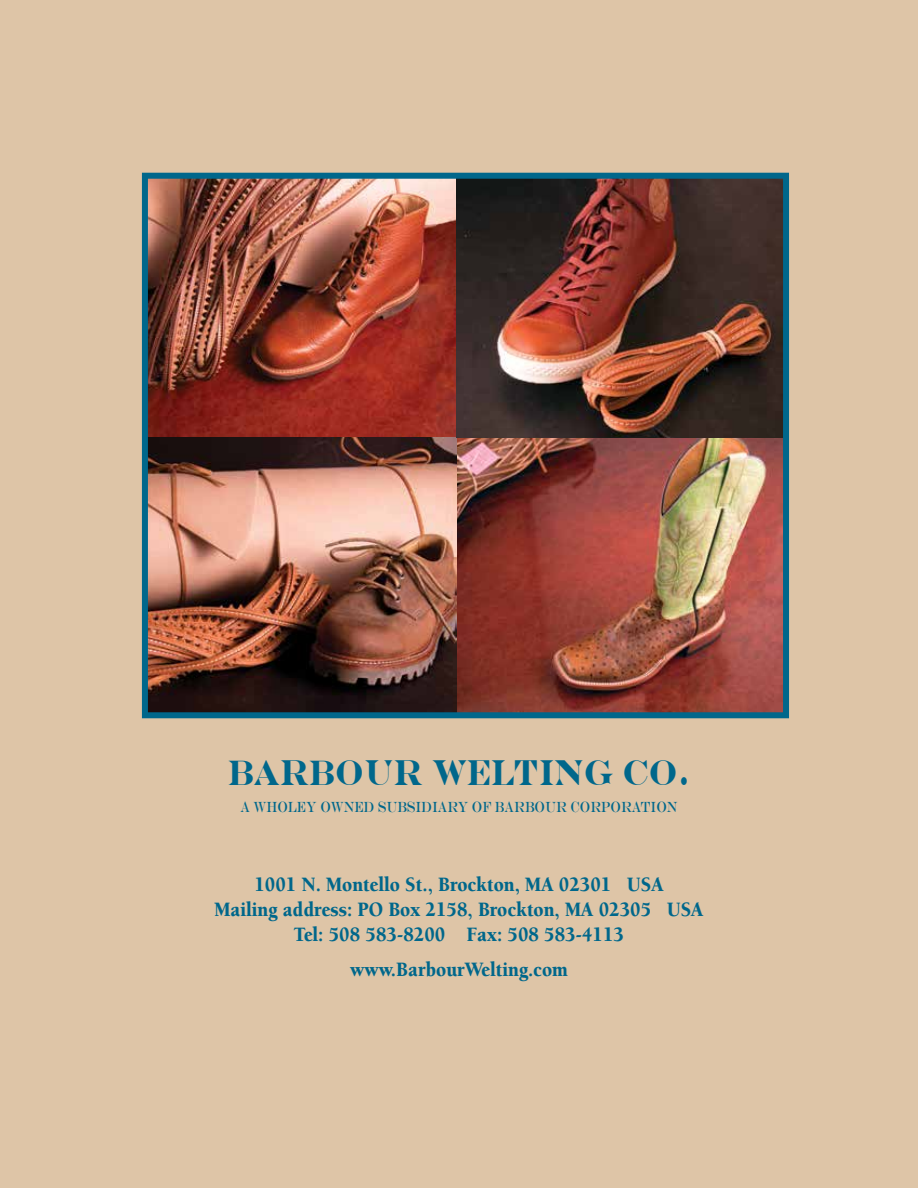
<style>
.page{position:relative;width:918px;height:1188px;background:#dec5a7}
.page>*{position:absolute;margin:0;border:0;box-sizing:border-box;transform-origin:0 0}
.t1{font:700 36px "Engravers";color:#00678b;scale:.73 1}
.t2{font:900 21px/25.2px "Berkeley";color:#00678b;text-align:center;scale:.9 1}
.t3{font:15px "Engravers";color:#00678b;scale:.73 1}
</style>
<div class="page">
<img style="left:457px;top:437px;width:325px;height:274px">
<img style="left:149px;top:180px;width:308px;height:257px">
<img style="left:149px;top:438px;width:308px;height:273px">
<img style="left:457px;top:180px;width:325px;height:257px">
<div style="left:142px;top:173px;width:647px;height:545px;border:6px solid #00678b"></div>
<h1 class="t1" style="left:228px;top:751px;width:634px">BARBOUR WELTING CO.</h1>
<p class="t3" style="left:240px;top:798px;width:600px">A WHOLEY OWNED SUBSIDIARY OF BARBOUR CORPORATION</p>
<p class="t2" style="left:215px;top:872px;width:545px">1001 N. Montello St., Brockton, MA 02301 USA<br>Mailing address: PO Box 2158, Brockton, MA 02305 USA<br>Tel: 508 583-8200 Fax: 508 583-4113</p>
<p class="t2" style="left:350px;top:957px;width:244px">www.BarbourWelting.com</p>
</div>
